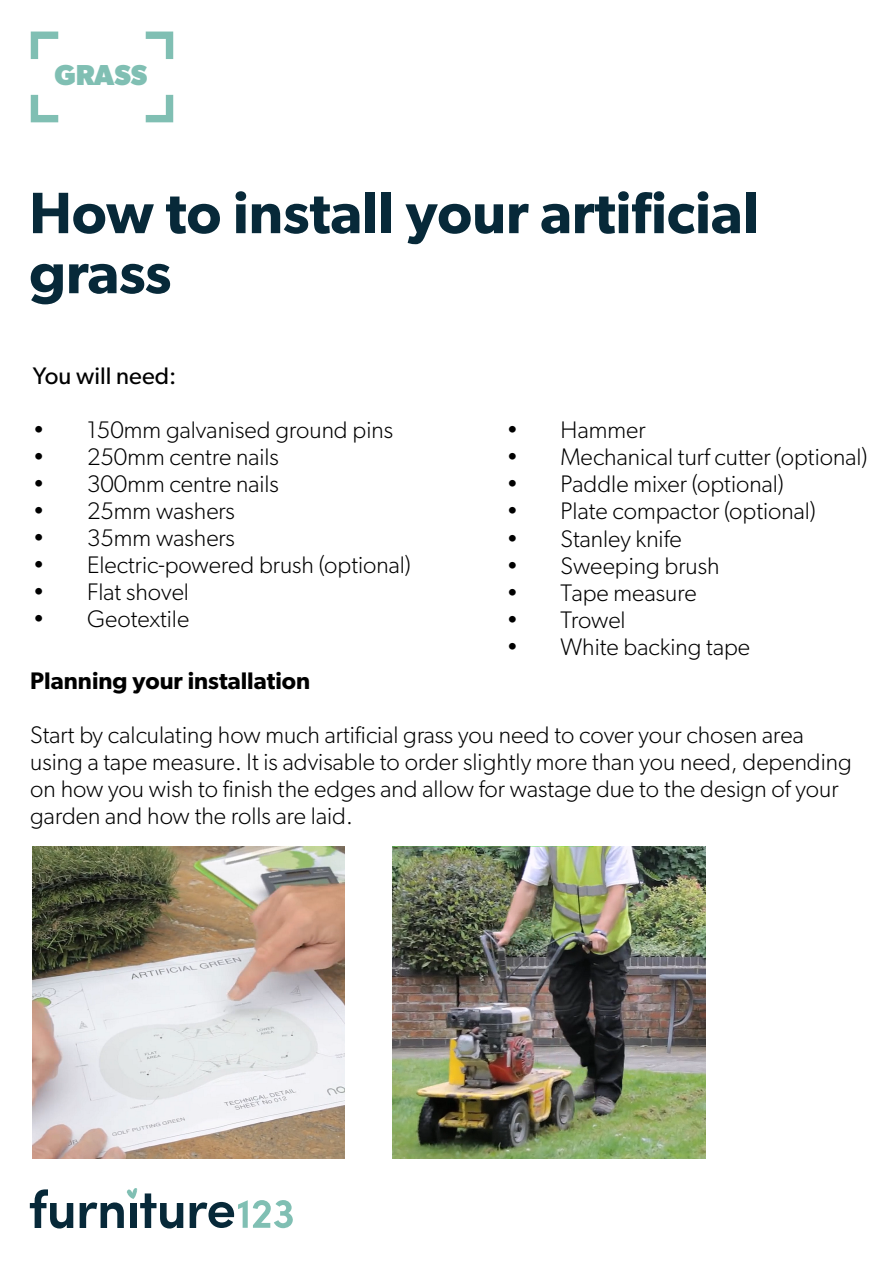
<style>
.page{position:relative;width:895px;height:1265px;background:#fff}
.page>*{position:absolute;margin:0;border:0;box-sizing:border-box;transform-origin:0 0}
.t1{font:600 58.5px/60px "Gibson";color:#072939}
.t2{font:700 28.95px "Gibson";letter-spacing:-.01em;color:#80bfb3}
.t3{font:300 24px/27px "Gibson";color:#000}
.t4{font:600 24px "Gibson";color:#000}
.t5{font:24px "Gibson";color:#000}
</style>
<div class="page">
<svg style="left:30px;top:1189px;width:43px;height:39px"></svg>
<svg style="left:190px;top:1200px;width:103px;height:28px"></svg>
<svg style="left:80px;top:1188px;width:103px;height:40px"></svg>
<svg style="left:31px;top:32px;width:27px;height:27px"></svg>
<svg style="left:31px;top:95px;width:27px;height:27px"></svg>
<svg style="left:146px;top:32px;width:27px;height:27px"></svg>
<svg style="left:146px;top:95px;width:27px;height:27px"></svg>
<img style="left:32px;top:846px;width:312px;height:312px">
<img style="left:392px;top:846px;width:313px;height:312px">
<p class="t2" style="left:55px;top:57px;width:94px">GRASS</p>
<h1 class="t1" style="left:29px;top:182px;width:730px">How to install your artificial grass</h1>
<p class="t5" style="left:33px;top:361px;width:145px">You will need:</p>
<p class="t3" style="left:33px;top:416px;width:361px">• 150mm galvanised ground pins</p>
<p class="t3" style="left:33px;top:443px;width:247px">• 250mm centre nails</p>
<p class="t3" style="left:33px;top:470px;width:247px">• 300mm centre nails</p>
<p class="t3" style="left:33px;top:497px;width:203px">• 25mm washers</p>
<p class="t3" style="left:33px;top:524px;width:203px">• 35mm washers</p>
<p class="t3" style="left:33px;top:551px;width:379px">• Electric-powered brush (optional)</p>
<p class="t3" style="left:33px;top:578px;width:157px">• Flat shovel</p>
<p class="t3" style="left:33px;top:605px;width:158px">• Geotextile</p>
<p class="t3" style="left:506px;top:416px;width:141px">• Hammer</p>
<p class="t3" style="left:506px;top:443px;width:362px">• Mechanical turf cutter (optional)</p>
<p class="t3" style="left:506px;top:470px;width:279px">• Paddle mixer (optional)</p>
<p class="t3" style="left:506px;top:497px;width:311px">• Plate compactor (optional)</p>
<p class="t3" style="left:506px;top:524px;width:177px">• Stanley knife</p>
<p class="t3" style="left:506px;top:551px;width:215px">• Sweeping brush</p>
<p class="t3" style="left:506px;top:578px;width:192px">• Tape measure</p>
<p class="t3" style="left:506px;top:605px;width:121px">• Trowel</p>
<p class="t3" style="left:506px;top:632px;width:245px">• White backing tape</p>
<p class="t4" style="left:30px;top:666px;width:281px">Planning your installation</p>
<p class="t3" style="left:30px;top:721px;width:823px">Start by calculating how much artificial grass you need to cover your chosen area using a tape measure. It is advisable to order slightly more than you need, depending on how you wish to finish the edges and allow for wastage due to the design of your garden and how the rolls are laid.</p>
</div>
